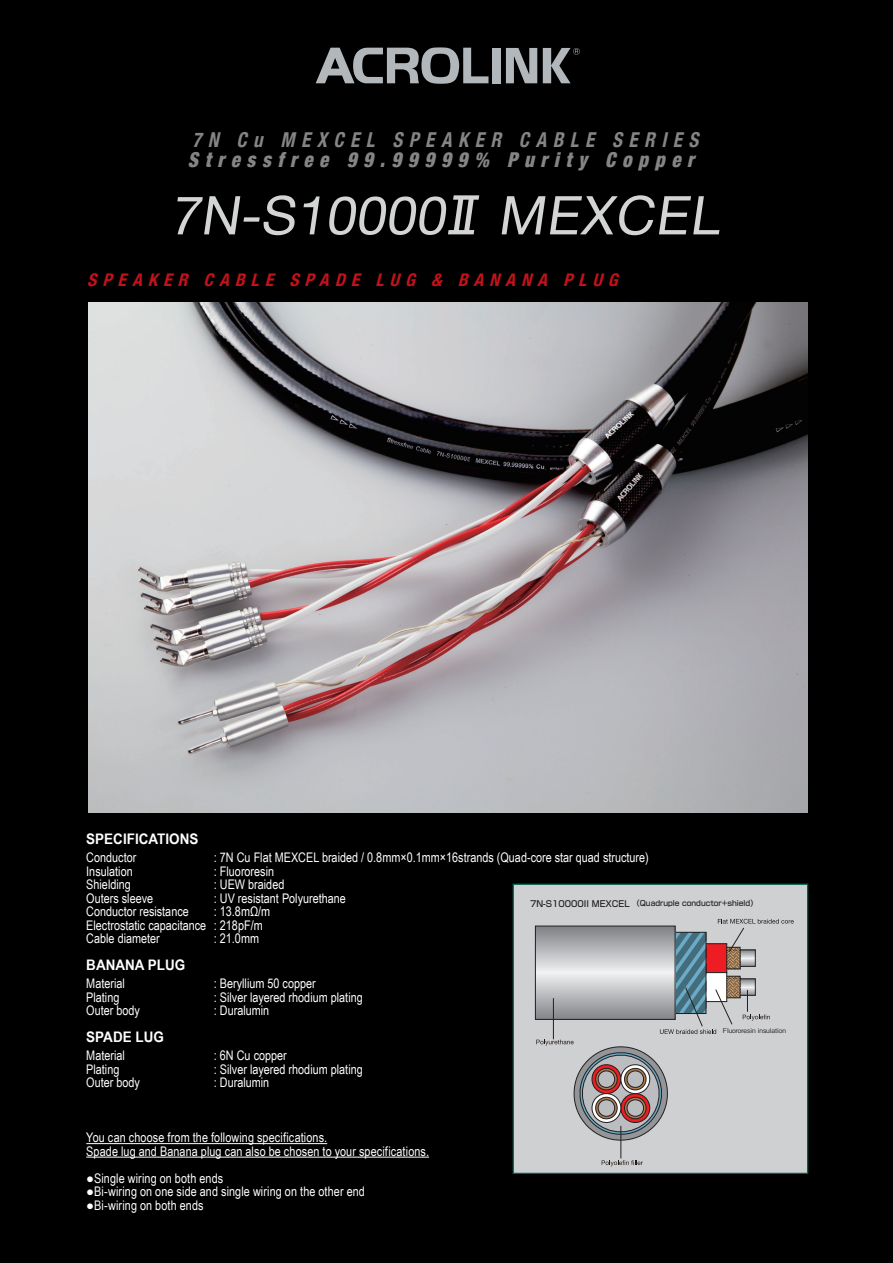
<style>
.page{position:relative;width:893px;height:1263px;background:#000}
.page>*{position:absolute;margin:0;border:0;box-sizing:border-box;transform-origin:0 0}
.t1{font:italic 53.4px "Helvetica Neue";color:#d2d5d4}
.t2{font:italic 900 condensed 20.55px "Helvetica Neue";color:#858587;scale:.92 1}
.t3{font:italic 700 condensed 20.55px "Helvetica Neue";color:#858587;scale:.92 1}
.t4{font:italic 700 condensed 17.4px "Helvetica Neue";color:#c4121a}
.t5{font:700 14.55px "Arial Narrow";color:#fff;scale:1.13 1}
.t6{font:13.2px/13.5px "Arial Narrow";color:#fff}
.t7{font:500 7.5px "Shin Go Pro";color:#231f20}
.t8{font:500 6.45px "Gothic BBB Pro";color:#231f20}
.s1{font-family:"Futo Go B101 Pro";font-weight:700}
.s2{font-size:8.55px}
</style>
<div class="page">
<hr style="left:86px;top:1143px;width:241px;height:1px;background:#fff">
<hr style="left:86px;top:1156px;width:343px;height:1px;background:#fff">
<div style="left:492px;top:48px;width:8px;height:35px;background:#b2b7bc"></div>
<svg style="left:506px;top:48px;width:31px;height:35px"></svg>
<svg style="left:316px;top:47px;width:172px;height:37px"></svg>
<svg style="left:543px;top:48px;width:37px;height:35px"></svg>
<div style="left:513px;top:883px;width:295px;height:291px;background:#cfd0d2;border:1px solid #026150"></div>
<svg style="left:602px;top:1160px;width:41px;height:6px"></svg>
<svg style="left:740px;top:952px;width:14px;height:13px"></svg>
<div style="left:730px;top:949px;width:26px;height:18px;border:1px solid #231f20"></div>
<svg style="left:740px;top:980px;width:14px;height:14px"></svg>
<div style="left:730px;top:978px;width:26px;height:18px;border:1px solid #231f20"></div>
<svg style="left:727px;top:952px;width:11px;height:15px"></svg>
<div style="left:705px;top:947px;width:35px;height:22px;border:1px solid #231f20"></div>
<svg style="left:727px;top:978px;width:11px;height:18px"></svg>
<div style="left:705px;top:976px;width:35px;height:22px;border:1px solid #231f20"></div>
<svg style="left:698px;top:943px;width:29px;height:30px"></svg>
<div style="left:698px;top:972px;width:29px;height:30px;background:#fff;border:1px solid #231f20"></div>
<svg style="left:675px;top:934px;width:29px;height:53px;background:#528295"></svg>
<svg style="left:537px;top:928px;width:136px;height:90px"></svg>
<div style="left:535px;top:926px;width:140px;height:94px;border:1px solid #231f20"></div>
<svg style="left:536px;top:1040px;width:132px;height:106px"></svg>
<svg style="left:718px;top:919px;width:76px;height:33px"></svg>
<svg style="left:743px;top:990px;width:27px;height:30px"></svg>
<hr style="left:553px;top:998px;width:1px;height:41px;background:#231f20">
<hr style="left:621px;top:1126px;width:1px;height:32px;background:#231f20">
<svg style="left:660px;top:987px;width:73px;height:47px"></svg>
<img style="left:88px;top:302px;width:720px;height:511px">
<h2 class="t3" style="left:192px;top:127px;width:557px">7N Cu MEXCEL SPEAKER CABLE SERIES</h2>
<h2 class="t2" style="left:188px;top:147px;width:557px">Stressfree 99.99999% Purity Copper</h2>
<h1 class="t1" style="left:170px;top:184px;width:560px">7N-S10000<span class="s1">Ⅱ</span> MEXCEL</h1>
<h3 class="t4" style="left:87px;top:269px;width:537px">SPEAKER CABLE SPADE LUG &amp; BANANA PLUG</h3>
<p class="t5" style="left:86px;top:828px;width:101px">SPECIFICATIONS</p>
<p class="t6" style="left:86px;top:850px;width:52px">Conductor</p>
<p class="t6" style="left:214px;top:850px;width:436px">: 7N Cu Flat MEXCEL braided / 0.8mm×0.1mm×16strands (Quad-core star quad structure)</p>
<p class="t6" style="left:86px;top:864px;width:48px">Insulation</p>
<p class="t6" style="left:214px;top:864px;width:62px">: Fluororesin</p>
<p class="t6" style="left:86px;top:877px;width:46px">Shielding</p>
<p class="t6" style="left:214px;top:877px;width:72px">: UEW braided</p>
<p class="t6" style="left:86px;top:891px;width:68px">Outers sleeve</p>
<p class="t6" style="left:214px;top:891px;width:134px">: UV resistant Polyurethane</p>
<p class="t6" style="left:86px;top:904px;width:104px">Conductor resistance</p>
<p class="t7" style="left:530px;top:897px;width:229px"><span class="s2">7N-S10000II MEXCEL</span> （Quadruple conductor+shield）</p>
<p class="t6" style="left:86px;top:904px;width:186px;text-indent:128px">: 13.8mΩ/m<br>Electrostatic capacitance : 218pF/m<br>Cable diameter</p>
<p class="t6" style="left:214px;top:931px;width:47px">: 21.0mm</p>
<p class="t5" style="left:86px;top:954px;width:89px">BANANA PLUG</p>
<p class="t6" style="left:86px;top:976px;width:40px">Material</p>
<p class="t6" style="left:214px;top:976px;width:103px">: Beryllium 50 copper</p>
<p class="t6" style="left:86px;top:990px;width:35px">Plating</p>
<p class="t6" style="left:214px;top:990px;width:150px">: Silver layered rhodium plating</p>
<p class="t6" style="left:86px;top:1003px;width:55px">Outer body</p>
<p class="t6" style="left:214px;top:1003px;width:57px">: Duralumin</p>
<p class="t5" style="left:86px;top:1026px;width:70px">SPADE LUG</p>
<p class="t6" style="left:86px;top:1048px;width:40px">Material</p>
<p class="t6" style="left:214px;top:1048px;width:74px">: 6N Cu copper</p>
<p class="t6" style="left:86px;top:1062px;width:35px">Plating</p>
<p class="t6" style="left:214px;top:1062px;width:150px">: Silver layered rhodium plating</p>
<p class="t6" style="left:86px;top:1075px;width:55px">Outer body</p>
<p class="t6" style="left:214px;top:1075px;width:57px">: Duralumin</p>
<p class="t6" style="left:86px;top:1130px;width:344px">You can choose from the following specifications.<br>Spade lug and Banana plug can also be chosen to your specifications.</p>
<p class="t6" style="left:86px;top:1171px;width:138px">●Single wiring on both ends</p>
<p class="t6" style="left:86px;top:1184px;width:280px">●Bi-wiring on one side and single wiring on the other end</p>
<p class="t6" style="left:86px;top:1198px;width:119px">●Bi-wiring on both ends</p>
<p class="t8" style="left:723px;top:1025px;width:65px">Fluororesin insulation</p>
</div>
